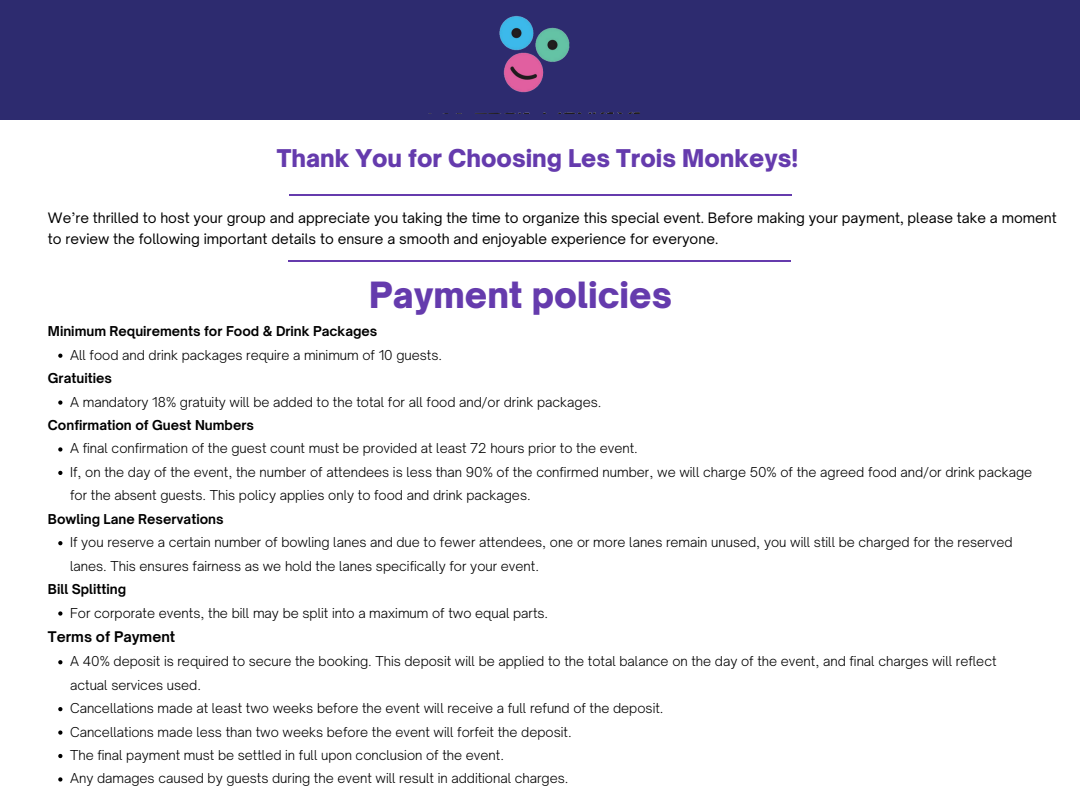
<style>
.page{position:relative;width:1080px;height:810px;background:#fff}
.page>*{position:absolute;margin:0;border:0;box-sizing:border-box;transform-origin:0 0}
.t1{font:900 34.62px "Open Sauce One";color:#653bad}
.t2{font:900 23.44px "Open Sauce One";color:#653bad}
.t3{font:700 14.06px "Open Sauce One";color:#000}
.t4{font:13.75px/21.6px "Open Sauce One";color:#000}
.t5{font:300 13.06px/23.4px "Open Sauce One";color:#000}
.t6{font:700 13.06px "Open Sauce One";color:#000}
</style>
<div class="page">
<hr style="left:289px;top:194px;width:503px;height:2px;background:#653bad">
<hr style="left:288px;top:261px;width:503px;height:1px;background:#653bad">
<div style="left:0;top:0;width:1080px;height:120px;background:#2d2b6f"></div>
<img style="left:428px;top:16px;width:212px;height:98px">
<svg style="left:58px;top:354px;width:4px;height:4px"></svg>
<svg style="left:58px;top:400px;width:4px;height:5px"></svg>
<svg style="left:58px;top:447px;width:4px;height:5px"></svg>
<svg style="left:58px;top:471px;width:4px;height:4px"></svg>
<svg style="left:58px;top:541px;width:4px;height:4px"></svg>
<svg style="left:58px;top:611px;width:4px;height:5px"></svg>
<svg style="left:58px;top:660px;width:4px;height:4px"></svg>
<svg style="left:58px;top:707px;width:4px;height:4px"></svg>
<svg style="left:58px;top:730px;width:4px;height:5px"></svg>
<svg style="left:58px;top:754px;width:4px;height:4px"></svg>
<svg style="left:58px;top:777px;width:4px;height:5px"></svg>
<p class="t2" style="left:277px;top:144px;width:523px">Thank You for Choosing Les Trois Monkeys!</p>
<p class="t4" style="left:48px;top:207px;width:1010px">We’re thrilled to host your group and appreciate you taking the time to organize this special event. Before making your payment, please take a moment to review the following important details to ensure a smooth and enjoyable experience for everyone.</p>
<h2 class="t1" style="left:369px;top:273px;width:304px">Payment policies</h2>
<h1 class="t6" style="left:48px;top:323px;width:331px">Minimum Requirements for Food &amp; Drink Packages</h1>
<h3 class="t5" style="left:70px;top:343px;width:374px">All food and drink packages require a minimum of 10 guests.</h3>
<p class="t6" style="left:48px;top:370px;width:65px">Gratuities</p>
<h3 class="t5" style="left:70px;top:390px;width:533px">A mandatory 18% gratuity will be added to the total for all food and/or drink packages.</h3>
<p class="t6" style="left:48px;top:417px;width:208px">Confirmation of Guest Numbers</p>
<h3 class="t5" style="left:70px;top:437px;width:569px">A final confirmation of the guest count must be provided at least 72 hours prior to the event.</h3>
<p class="t5" style="left:70px;top:460px;width:964px">If, on the day of the event, the number of attendees is less than 90% of the confirmed number, we will charge 50% of the agreed food and/or drink package for the absent guests. This policy applies only to food and drink packages.</p>
<p class="t6" style="left:48px;top:511px;width:177px">Bowling Lane Reservations</p>
<h3 class="t5" style="left:70px;top:530px;width:944px">If you reserve a certain number of bowling lanes and due to fewer attendees, one or more lanes remain unused, you will still be charged for the reserved lanes. This ensures fairness as we hold the lanes specifically for your event.</h3>
<p class="t6" style="left:48px;top:581px;width:80px">Bill Splitting</p>
<h3 class="t5" style="left:70px;top:601px;width:480px">For corporate events, the bill may be split into a maximum of two equal parts.</h3>
<p class="t3" style="left:48px;top:628px;width:129px">Terms of Payment</p>
<h3 class="t5" style="left:70px;top:650px;width:928px">A 40% deposit is required to secure the booking. This deposit will be applied to the total balance on the day of the event, and final charges will reflect actual services used.</h3>
<p class="t5" style="left:70px;top:696px;width:595px">Cancellations made at least two weeks before the event will receive a full refund of the deposit.</p>
<p class="t5" style="left:70px;top:720px;width:503px">Cancellations made less than two weeks before the event will forfeit the deposit.</p>
<p class="t5" style="left:70px;top:743px;width:435px">The final payment must be settled in full upon conclusion of the event.</p>
<p class="t5" style="left:70px;top:767px;width:500px">Any damages caused by guests during the event will result in additional charges.</p>
</div>
